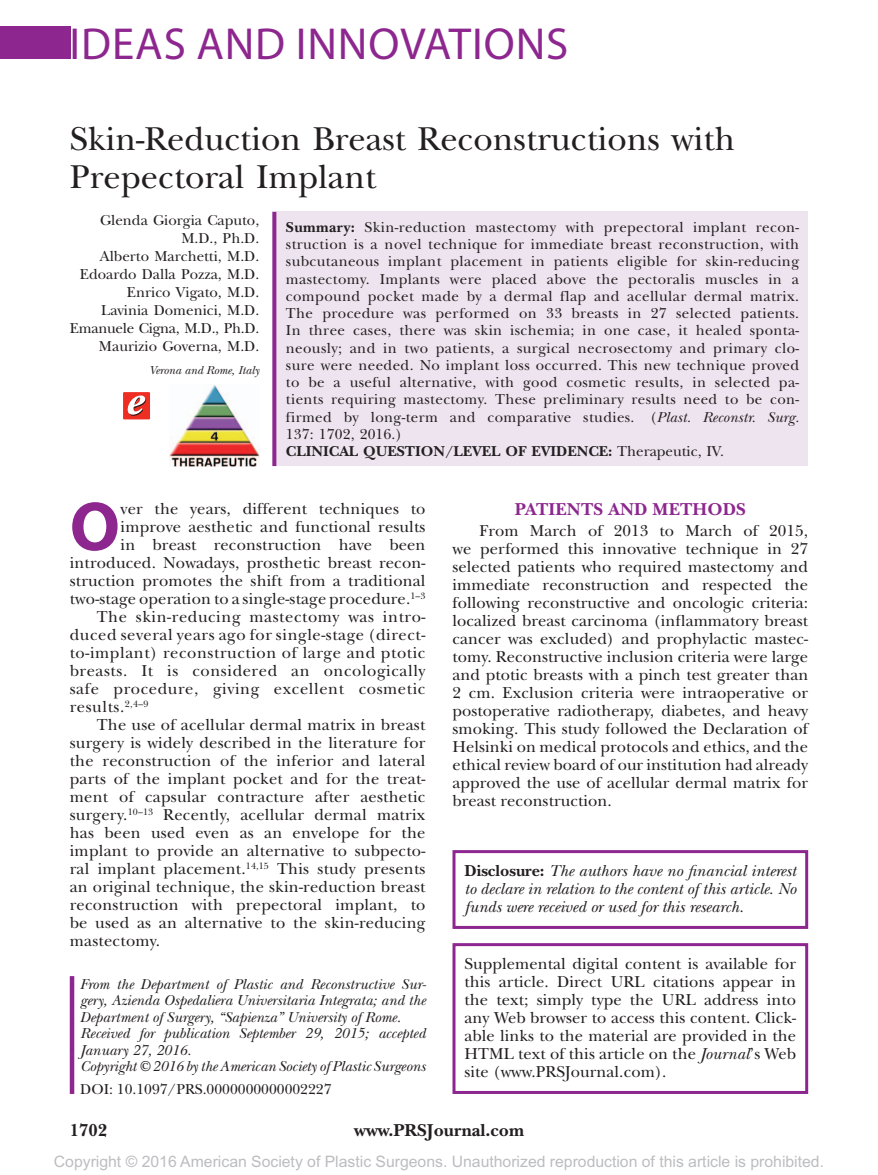
<style>
.page{position:relative;width:878px;height:1175px;background:#fff}
.page>*{position:absolute;margin:0;border:0;box-sizing:border-box;transform-origin:0 0}
.t1{font:700 69.9px "Myriad Pro";color:#8d278f}
.t2{font:45px "Myriad Pro";letter-spacing:.02em;color:#8d278f}
.t3{font:34.5px/37.5px "New Baskerville";color:#231f20}
.t4{font:700 18px "New Baskerville";color:#231f20}
.t5{font:700 18px "New Baskerville";letter-spacing:.01em;color:#8d278f}
.t6{font:16.5px/18px "New Baskerville";letter-spacing:.015em;color:#231f20;text-align:justify}
.t7{font:16.5px "New Baskerville";letter-spacing:.035em;color:#231f20}
.t8{font:italic 16.5px/18px "New Baskerville";color:#231f20;text-align:justify}
.t9{font:15.75px "Arial MT Std";color:#bcbdc0}
.t10{font:15px/17.2px "New Baskerville";letter-spacing:.025em;color:#231f20}
.t11{font:italic 15px/16.5px "New Baskerville";color:#231f20}
.t12{font:15px/18px "New Baskerville";color:#231f20;text-align:right}
.t13{font:italic 12px "New Baskerville";color:#231f20}
.s1{font-weight:700}
.s2{font-style:italic}
.s3{font-weight:700;font-style:normal}
</style>
<div class="page">
<div style="left:0;top:26px;width:70px;height:33px;background:#8d278f"></div>
<div style="left:452px;top:850px;width:356px;height:79px;border:3px solid #8d278f"></div>
<hr style="left:70px;top:1054px;width:4px;height:40px;background:#8d278f">
<div style="left:272px;top:212px;width:536px;height:254px;background:#eee4f0"></div>
<svg style="left:272px;top:212px;width:4px;height:254px"></svg>
<hr style="left:70px;top:976px;width:4px;height:78px;background:#8d278f">
<div style="left:452px;top:943px;width:356px;height:151px;border:3px solid #8d278f"></div>
<img style="left:169px;top:385px;width:90px;height:81px">
<div style="left:123px;top:392px;width:27px;height:27px;background:#ee2e22"></div>
<svg style="left:127px;top:395px;width:19px;height:21px"></svg>
<h2 class="t2" style="left:70px;top:16px;width:500px">IDEAS AND INNOVATIONS</h2>
<h3 class="t3" style="left:70px;top:121px;width:666px">Skin-Reduction Breast Reconstructions with<br>Prepectoral Implant</h3>
<p class="t12" style="left:70px;top:211px;width:191px">Glenda Giorgia Caputo,<br>M.D., Ph.D.<br>Alberto Marchetti, M.D.<br>Edoardo Dalla Pozza, M.D.<br>Enrico Vigato, M.D.<br>Lavinia Domenici, M.D.<br>Emanuele Cigna, M.D., Ph.D.<br>Maurizio Governa, M.D.</p>
<p class="t13" style="left:149px;top:363px;width:111px">Verona and Rome, Italy</p>
<p class="t10" style="left:286px;top:218px;width:515px"><span class="s1">Summary:</span> Skin-reduction mastectomy with prepectoral implant recon&shy;struction is a novel technique for immediate breast reconstruction, with subcutaneous implant placement in patients eligible for skin-reducing mastectomy. Implants were placed above the pectoralis muscles in a compound pocket made by a dermal flap and acellular dermal matrix.<br>The procedure was performed on 33 breasts in 27 selected patients.<br>In three cases, there was skin ischemia; in one case, it healed sponta&shy;neously; and in two patients, a surgical necrosectomy and primary clo&shy;sure were needed. No implant loss occurred. This new technique proved to be a useful alternative, with good cosmetic results, in selected pa&shy;tients requiring mastectomy. These preliminary results need to be con&shy;firmed by long-term and comparative studies. (<span class="s2">Plast. Reconstr. Surg.<br></span>137: 1702, 2016.)<br><span class="s1">CLINICAL QUESTION/LEVEL OF EVIDENCE:</span> Therapeutic, IV.</p>
<h1 class="t1" style="left:70px;top:481px;width:52px">O</h1>
<p class="t6" style="left:121px;top:500px;width:306px">ver the years, different techniques to</p>
<p class="t6" style="left:121px;top:518px;width:306px">improve aesthetic and functional results</p>
<p class="t6" style="left:121px;top:536px;width:306px">in breast reconstruction have been</p>
<p class="t6" style="left:70px;top:554px;width:357px">introduced. Nowadays, prosthetic breast recon-</p>
<p class="t6" style="left:70px;top:572px;width:357px">struction promotes the shift from a traditional</p>
<p class="t6" style="left:70px;top:590px;width:357px">two-stage operation to a single-stage procedure.<sup>1–3</sup></p>
<p class="t7" style="left:97px;top:607px;width:330px">The skin-reducing mastectomy was intro-</p>
<p class="t7" style="left:70px;top:625px;width:357px">duced several years ago for single-stage (direct-</p>
<p class="t7" style="left:70px;top:643px;width:357px">to-implant) reconstruction of large and ptotic</p>
<p class="t7" style="left:70px;top:661px;width:357px">breasts. It is considered an oncologically</p>
<p class="t7" style="left:70px;top:679px;width:357px">safe procedure, giving excellent cosmetic</p>
<p class="t7" style="left:70px;top:697px;width:80px">results.<sup>2,4–9</sup></p>
<p class="t6" style="left:97px;top:716px;width:330px">The use of acellular dermal matrix in breast</p>
<p class="t6" style="left:70px;top:734px;width:357px">surgery is widely described in the literature for</p>
<p class="t6" style="left:70px;top:752px;width:357px">the reconstruction of the inferior and lateral</p>
<p class="t6" style="left:70px;top:770px;width:357px">parts of the implant pocket and for the treat-</p>
<p class="t6" style="left:70px;top:788px;width:357px">ment of capsular contracture after aesthetic</p>
<p class="t6" style="left:70px;top:806px;width:357px">surgery.<sup>10–13</sup> Recently, acellular dermal matrix</p>
<p class="t6" style="left:70px;top:824px;width:357px">has been used even as an envelope for the</p>
<p class="t6" style="left:70px;top:842px;width:357px">implant to provide an alternative to subpecto-</p>
<p class="t6" style="left:70px;top:860px;width:357px">ral implant placement.<sup>14,15</sup> This study presents</p>
<p class="t6" style="left:70px;top:878px;width:357px">an original technique, the skin-reduction breast</p>
<p class="t6" style="left:70px;top:896px;width:357px">reconstruction with prepectoral implant, to</p>
<p class="t6" style="left:70px;top:914px;width:357px">be used as an alternative to the skin-reducing</p>
<p class="t6" style="left:70px;top:932px;width:92px">mastectomy.</p>
<p class="t11" style="left:80px;top:975px;width:347px">From the Department of Plastic and Reconstructive Sur&shy;gery, Azienda Ospedaliera Universitaria Integrata; and the Department of Surgery, “Sapienza” University of Rome.<br>Received for publication September 29, 2015; accepted January 27, 2016.</p>
<p class="t11" style="left:80px;top:1058px;width:347px">Copyright © 2016 by the American Society of Plastic Surgeons</p>
<p class="t12" style="left:80px;top:1080px;width:253px">DOI: 10.1097/PRS.0000000000002227</p>
<p class="t5" style="left:514px;top:499px;width:233px">PATIENTS AND METHODS</p>
<p class="t6" style="left:452px;top:522px;width:357px;text-indent:27px">From March of 2013 to March of 2015, we performed this innovative technique in 27 selected patients who required mastectomy and immediate reconstruction and respected the following reconstructive and oncologic criteria: localized breast carcinoma (inflammatory breast cancer was excluded) and prophylactic mastec&shy;tomy. Reconstructive inclusion criteria were large and ptotic breasts with a pinch test greater than 2 cm. Exclusion criteria were intraoperative or postoperative radiotherapy, diabetes, and heavy smoking. This study followed the Declaration of Helsinki on medical protocols and ethics, and the ethical review board of our institution had already approved the use of acellular dermal matrix for breast reconstruction.</p>
<p class="t8" style="left:464px;top:862px;width:333px"><span class="s3">Disclosure:</span> The authors have no financial interest to declare in relation to the content of this article. No funds were received or used for this research.</p>
<p class="t6" style="left:464px;top:955px;width:333px">Supplemental digital content is available for this article. Direct URL citations appear in the text; simply type the URL address into any Web browser to access this content. Click&shy;able links to the material are provided in the HTML text of this article on the <span class="s2">Journal</span>’s Web site (www.PRSJournal.com).</p>
<p class="t4" style="left:70px;top:1119px;width:39px">1702</p>
<p class="t4" style="left:354px;top:1119px;width:171px">www.PRSJournal.com</p>
<p class="t9" style="left:54px;top:1152px;width:771px">Copyright © 2016 American Society of Plastic Surgeons. Unauthorized reproduction of this article is prohibited.</p>
</div>
